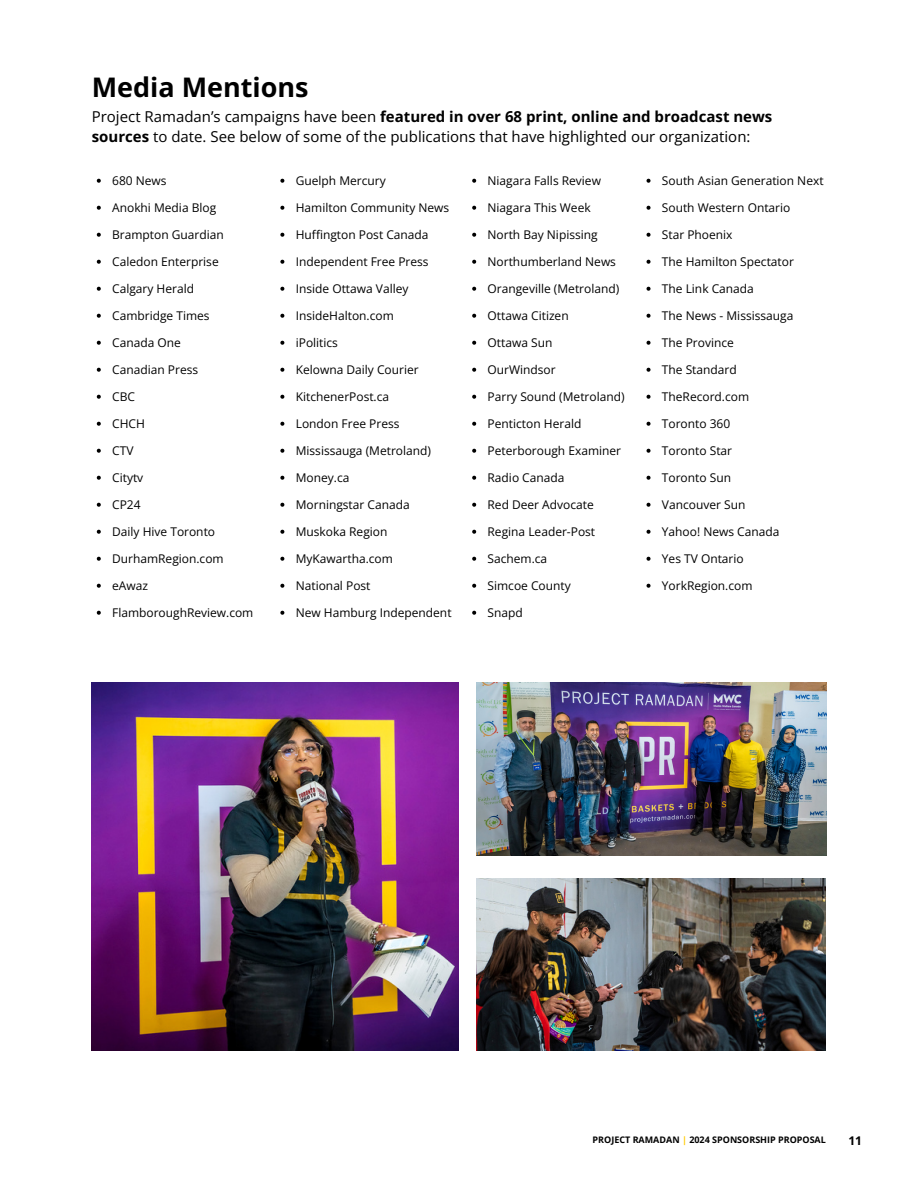
<style>
.page{position:relative;width:918px;height:1188px;background:#fff}
.page>*{position:absolute;margin:0;border:0;box-sizing:border-box;transform-origin:0 0}
.t1{font:700 27px "Open Sans";color:#000}
.t2{font:15px/20.2px "Open Sans";color:#000}
.t3{font:12px "Open Sans";color:#000}
.t4{font:700 12px "Open Sans";color:#000}
.t5{font:700 9px "Open Sans";color:#000}
.s1{font-weight:700}
.s2{color:#ffcb05}
</style>
<div class="page">
<img style="left:92px;top:683px;width:367px;height:368px">
<img style="left:476px;top:683px;width:350px;height:172px">
<img style="left:476px;top:878px;width:349px;height:173px">
<svg style="left:97px;top:179px;width:4px;height:4px"></svg>
<svg style="left:97px;top:206px;width:4px;height:4px"></svg>
<svg style="left:97px;top:233px;width:4px;height:4px"></svg>
<svg style="left:97px;top:260px;width:4px;height:4px"></svg>
<svg style="left:97px;top:287px;width:4px;height:4px"></svg>
<svg style="left:97px;top:314px;width:4px;height:4px"></svg>
<svg style="left:97px;top:341px;width:4px;height:4px"></svg>
<svg style="left:97px;top:368px;width:4px;height:4px"></svg>
<svg style="left:97px;top:395px;width:4px;height:4px"></svg>
<svg style="left:97px;top:422px;width:4px;height:4px"></svg>
<svg style="left:97px;top:449px;width:4px;height:4px"></svg>
<svg style="left:97px;top:476px;width:4px;height:4px"></svg>
<svg style="left:97px;top:503px;width:4px;height:4px"></svg>
<svg style="left:97px;top:530px;width:4px;height:4px"></svg>
<svg style="left:97px;top:557px;width:4px;height:4px"></svg>
<svg style="left:97px;top:584px;width:4px;height:4px"></svg>
<svg style="left:97px;top:611px;width:4px;height:4px"></svg>
<svg style="left:472px;top:179px;width:4px;height:4px"></svg>
<svg style="left:472px;top:206px;width:4px;height:4px"></svg>
<svg style="left:472px;top:233px;width:4px;height:4px"></svg>
<svg style="left:472px;top:260px;width:4px;height:4px"></svg>
<svg style="left:472px;top:287px;width:4px;height:4px"></svg>
<svg style="left:472px;top:314px;width:4px;height:4px"></svg>
<svg style="left:472px;top:341px;width:4px;height:4px"></svg>
<svg style="left:472px;top:368px;width:4px;height:4px"></svg>
<svg style="left:472px;top:395px;width:4px;height:4px"></svg>
<svg style="left:472px;top:422px;width:4px;height:4px"></svg>
<svg style="left:472px;top:449px;width:4px;height:4px"></svg>
<svg style="left:472px;top:476px;width:4px;height:4px"></svg>
<svg style="left:472px;top:503px;width:4px;height:4px"></svg>
<svg style="left:472px;top:530px;width:4px;height:4px"></svg>
<svg style="left:472px;top:557px;width:4px;height:4px"></svg>
<svg style="left:472px;top:584px;width:4px;height:4px"></svg>
<svg style="left:472px;top:611px;width:4px;height:4px"></svg>
<svg style="left:280px;top:179px;width:4px;height:4px"></svg>
<svg style="left:280px;top:206px;width:4px;height:4px"></svg>
<svg style="left:280px;top:233px;width:4px;height:4px"></svg>
<svg style="left:280px;top:260px;width:4px;height:4px"></svg>
<svg style="left:280px;top:287px;width:4px;height:4px"></svg>
<svg style="left:280px;top:314px;width:4px;height:4px"></svg>
<svg style="left:280px;top:341px;width:4px;height:4px"></svg>
<svg style="left:280px;top:368px;width:4px;height:4px"></svg>
<svg style="left:280px;top:395px;width:4px;height:4px"></svg>
<svg style="left:280px;top:422px;width:4px;height:4px"></svg>
<svg style="left:280px;top:449px;width:4px;height:4px"></svg>
<svg style="left:280px;top:476px;width:4px;height:4px"></svg>
<svg style="left:280px;top:503px;width:4px;height:4px"></svg>
<svg style="left:280px;top:530px;width:4px;height:4px"></svg>
<svg style="left:280px;top:557px;width:4px;height:4px"></svg>
<svg style="left:280px;top:584px;width:4px;height:4px"></svg>
<svg style="left:280px;top:611px;width:4px;height:4px"></svg>
<svg style="left:647px;top:179px;width:4px;height:4px"></svg>
<svg style="left:647px;top:206px;width:4px;height:4px"></svg>
<svg style="left:647px;top:233px;width:4px;height:4px"></svg>
<svg style="left:647px;top:260px;width:4px;height:4px"></svg>
<svg style="left:647px;top:287px;width:4px;height:4px"></svg>
<svg style="left:647px;top:314px;width:4px;height:4px"></svg>
<svg style="left:647px;top:341px;width:4px;height:4px"></svg>
<svg style="left:647px;top:368px;width:4px;height:4px"></svg>
<svg style="left:647px;top:395px;width:4px;height:4px"></svg>
<svg style="left:647px;top:422px;width:4px;height:4px"></svg>
<svg style="left:647px;top:449px;width:4px;height:4px"></svg>
<svg style="left:647px;top:476px;width:4px;height:4px"></svg>
<svg style="left:647px;top:503px;width:4px;height:4px"></svg>
<svg style="left:647px;top:530px;width:4px;height:4px"></svg>
<svg style="left:647px;top:557px;width:4px;height:4px"></svg>
<svg style="left:647px;top:584px;width:4px;height:4px"></svg>
<p class="t1" style="left:92px;top:68px;width:218px">Media Mentions</p>
<p class="t2" style="left:92px;top:106px;width:682px">Project Ramadan’s campaigns have been <span class="s1">featured in over 68 print, online and broadcast news sources</span> to date. See below of some of the publications that have highlighted our organization:</p>
<p class="t3" style="left:296px;top:172px;width:92px">Guelph Mercury</p>
<p class="t3" style="left:296px;top:199px;width:155px">Hamilton Community News</p>
<p class="t3" style="left:296px;top:226px;width:134px">Huffington Post Canada</p>
<p class="t3" style="left:296px;top:253px;width:134px">Independent Free Press</p>
<p class="t3" style="left:296px;top:280px;width:114px">Inside Ottawa Valley</p>
<p class="t3" style="left:296px;top:307px;width:100px">InsideHalton.com</p>
<p class="t3" style="left:296px;top:334px;width:44px">iPolitics</p>
<p class="t3" style="left:296px;top:361px;width:124px">Kelowna Daily Courier</p>
<p class="t3" style="left:296px;top:388px;width:95px">KitchenerPost.ca</p>
<p class="t3" style="left:296px;top:415px;width:105px">London Free Press</p>
<p class="t3" style="left:296px;top:442px;width:137px">Mississauga (Metroland)</p>
<p class="t3" style="left:296px;top:469px;width:55px">Money.ca</p>
<p class="t3" style="left:296px;top:496px;width:116px">Morningstar Canada</p>
<p class="t3" style="left:296px;top:523px;width:93px">Muskoka Region</p>
<p class="t3" style="left:296px;top:550px;width:99px">MyKawartha.com</p>
<p class="t3" style="left:296px;top:577px;width:76px">National Post</p>
<p class="t3" style="left:296px;top:604px;width:157px">New Hamburg Independent</p>
<p class="t3" style="left:488px;top:172px;width:115px">Niagara Falls Review</p>
<p class="t3" style="left:488px;top:199px;width:105px">Niagara This Week</p>
<p class="t3" style="left:488px;top:226px;width:112px">North Bay Nipissing</p>
<p class="t3" style="left:488px;top:253px;width:130px">Northumberland News</p>
<p class="t3" style="left:488px;top:280px;width:133px">Orangeville (Metroland)</p>
<p class="t3" style="left:488px;top:307px;width:83px">Ottawa Citizen</p>
<p class="t3" style="left:488px;top:334px;width:66px">Ottawa Sun</p>
<p class="t3" style="left:488px;top:361px;width:70px">OurWindsor</p>
<p class="t3" style="left:488px;top:388px;width:139px">Parry Sound (Metroland)</p>
<p class="t3" style="left:488px;top:415px;width:95px">Penticton Herald</p>
<p class="t3" style="left:488px;top:442px;width:135px">Peterborough Examiner</p>
<p class="t3" style="left:488px;top:469px;width:78px">Radio Canada</p>
<p class="t3" style="left:488px;top:496px;width:108px">Red Deer Advocate</p>
<p class="t3" style="left:488px;top:523px;width:109px">Regina Leader-Post</p>
<p class="t3" style="left:488px;top:550px;width:61px">Sachem.ca</p>
<p class="t3" style="left:488px;top:577px;width:85px">Simcoe County</p>
<p class="t3" style="left:488px;top:604px;width:37px">Snapd</p>
<p class="t3" style="left:662px;top:172px;width:163px">South Asian Generation Next</p>
<p class="t3" style="left:662px;top:199px;width:130px">South Western Ontario</p>
<p class="t3" style="left:662px;top:226px;width:72px">Star Phoenix</p>
<p class="t3" style="left:662px;top:253px;width:134px">The Hamilton Spectator</p>
<p class="t3" style="left:662px;top:280px;width:94px">The Link Canada</p>
<p class="t3" style="left:662px;top:307px;width:133px">The News - Mississauga</p>
<p class="t3" style="left:662px;top:334px;width:73px">The Province</p>
<p class="t3" style="left:662px;top:361px;width:76px">The Standard</p>
<p class="t3" style="left:662px;top:388px;width:89px">TheRecord.com</p>
<p class="t3" style="left:662px;top:415px;width:70px">Toronto 360</p>
<p class="t3" style="left:662px;top:442px;width:72px">Toronto Star</p>
<p class="t3" style="left:662px;top:469px;width:71px">Toronto Sun</p>
<p class="t3" style="left:662px;top:496px;width:85px">Vancouver Sun</p>
<p class="t3" style="left:662px;top:523px;width:119px">Yahoo! News Canada</p>
<p class="t3" style="left:662px;top:550px;width:83px">Yes TV Ontario</p>
<p class="t3" style="left:662px;top:577px;width:92px">YorkRegion.com</p>
<p class="t3" style="left:112px;top:172px;width:56px">680 News</p>
<p class="t3" style="left:112px;top:199px;width:106px">Anokhi Media Blog</p>
<p class="t3" style="left:112px;top:226px;width:113px">Brampton Guardian</p>
<p class="t3" style="left:112px;top:253px;width:108px">Caledon Enterprise</p>
<p class="t3" style="left:112px;top:280px;width:83px">Calgary Herald</p>
<p class="t3" style="left:112px;top:307px;width:99px">Cambridge Times</p>
<p class="t3" style="left:112px;top:334px;width:70px">Canada One</p>
<p class="t3" style="left:112px;top:361px;width:87px">Canadian Press</p>
<p class="t3" style="left:112px;top:388px;width:24px">CBC</p>
<p class="t3" style="left:112px;top:415px;width:34px">CHCH</p>
<p class="t3" style="left:112px;top:442px;width:23px">CTV</p>
<p class="t3" style="left:112px;top:469px;width:33px">Citytv</p>
<p class="t3" style="left:112px;top:496px;width:30px">CP24</p>
<p class="t3" style="left:112px;top:523px;width:104px">Daily Hive Toronto</p>
<p class="t3" style="left:112px;top:550px;width:113px">DurhamRegion.com</p>
<p class="t3" style="left:112px;top:577px;width:37px">eAwaz</p>
<p class="t3" style="left:112px;top:604px;width:143px">FlamboroughReview.com</p>
<p class="t5" style="left:593px;top:1133px;width:235px">PROJECT RAMADAN <span class="s2">|</span> 2024 SPONSORSHIP PROPOSAL</p>
<p class="t4" style="left:848px;top:1132px;width:15px">11</p>
</div>
